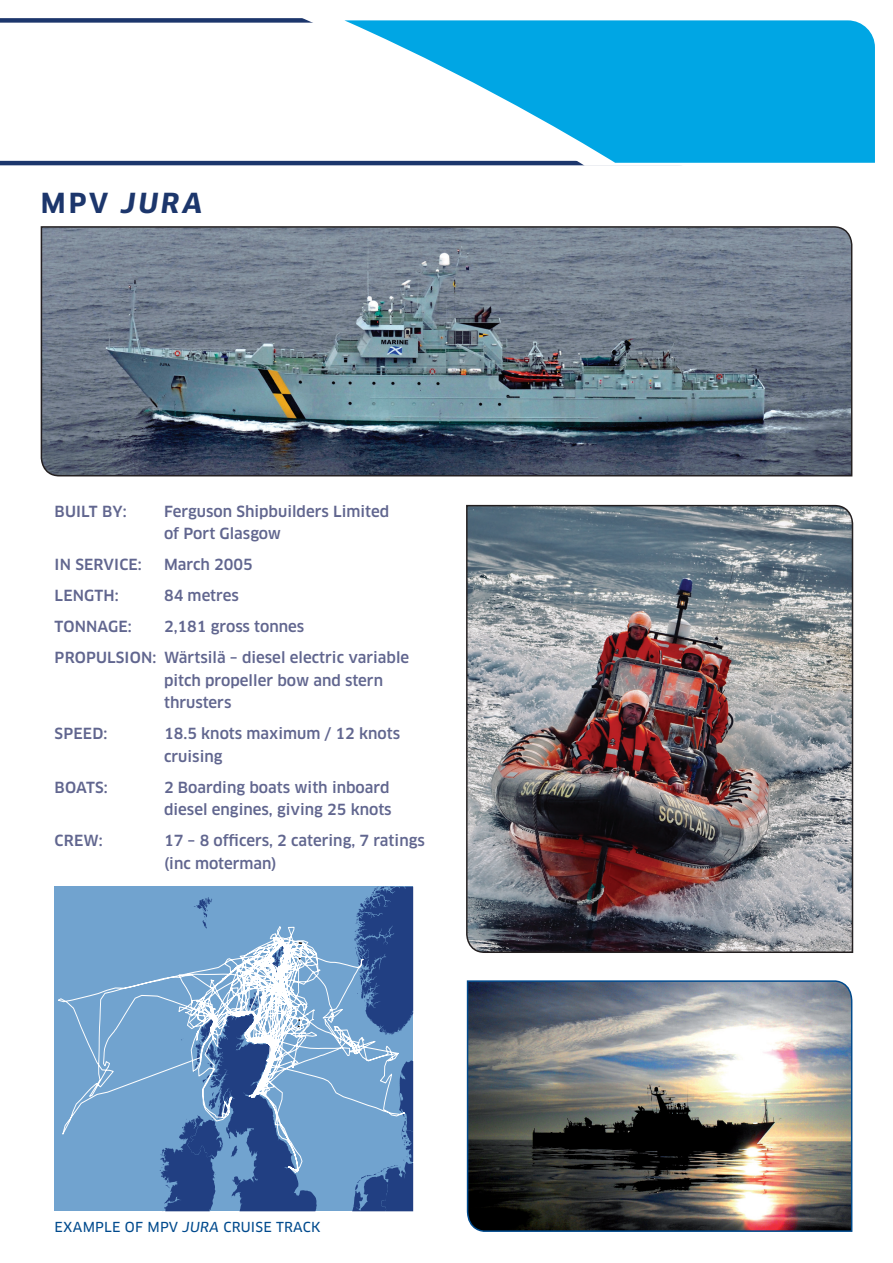
<style>
.page{position:relative;width:893px;height:1263px;background:#fff}
.page>*{position:absolute;margin:0;border:0;box-sizing:border-box;transform-origin:0 0}
.t1{font:italic 700 27px "Clan OT";color:#1c366c}
.t2{font:500 15px/22.5px "Clan OT";color:#61668f}
.t3{font:13.5px "Clan OT News";letter-spacing:.015em;color:#004a8d}
.s1{font-style:normal}
.s2{font-family:"Clan OT News Ita"}
</style>
<div class="page">
<svg style="left:0;top:18px;width:286px;height:148px"></svg>
<svg style="left:286px;top:18px;width:396px;height:148px"></svg>
<svg style="left:344px;top:20px;width:531px;height:143px;fill:#00a6e4"></svg>
<img style="left:466px;top:980px;width:387px;height:252px">
<div style="left:55px;top:887px;width:358px;height:324px;background:#71a3cf"></div>
<svg style="left:194px;top:897px;width:18px;height:12px"></svg>
<svg style="left:360px;top:887px;width:53px;height:140px;background:#2e4f8e"></svg>
<svg style="left:404px;top:1060px;width:9px;height:151px"></svg>
<svg style="left:58px;top:909px;width:346px;height:303px"></svg>
<svg style="left:159px;top:943px;width:158px;height:268px"></svg>
<svg style="left:40px;top:226px;width:813px;height:251px;background:#667584"></svg>
<img style="left:466px;top:504px;width:388px;height:449px">
<h1 class="t1" style="left:41px;top:187px;width:163px"><span class="s1">MPV</span> JURA</h1>
<p class="t2" style="left:55px;top:500px;width:74px">BUILT BY:</p>
<p class="t2" style="left:164px;top:500px;width:227px">Ferguson Shipbuilders Limited of Port Glasgow</p>
<p class="t2" style="left:55px;top:554px;width:89px">IN SERVICE:</p>
<p class="t2" style="left:164px;top:554px;width:90px">March 2005</p>
<p class="t2" style="left:55px;top:585px;width:66px">LENGTH:</p>
<p class="t2" style="left:164px;top:585px;width:76px">84 metres</p>
<p class="t2" style="left:55px;top:616px;width:79px">TONNAGE:</p>
<p class="t2" style="left:55px;top:611px;width:356px;line-height:31px;text-align:center">2,181 gross tonnes<br>PROPULSION: Wärtsilä – diesel electric variable</p>
<p class="t2" style="left:164px;top:669px;width:221px">pitch propeller bow and stern thrusters</p>
<p class="t2" style="left:55px;top:723px;width:54px">SPEED:</p>
<p class="t2" style="left:164px;top:723px;width:238px">18.5 knots maximum / 12 knots cruising</p>
<p class="t2" style="left:55px;top:776px;width:55px">BOATS:</p>
<p class="t2" style="left:164px;top:776px;width:229px">2 Boarding boats with inboard diesel engines, giving 25 knots</p>
<p class="t2" style="left:55px;top:830px;width:50px">CREW:</p>
<p class="t2" style="left:164px;top:830px;width:262px">17 – 8 officers, 2 catering, 7 ratings (inc moterman)</p>
<p class="t3" style="left:55px;top:1219px;width:268px">EXAMPLE OF MPV <span class="s2">JURA</span> CRUISE TRACK</p>
</div>
